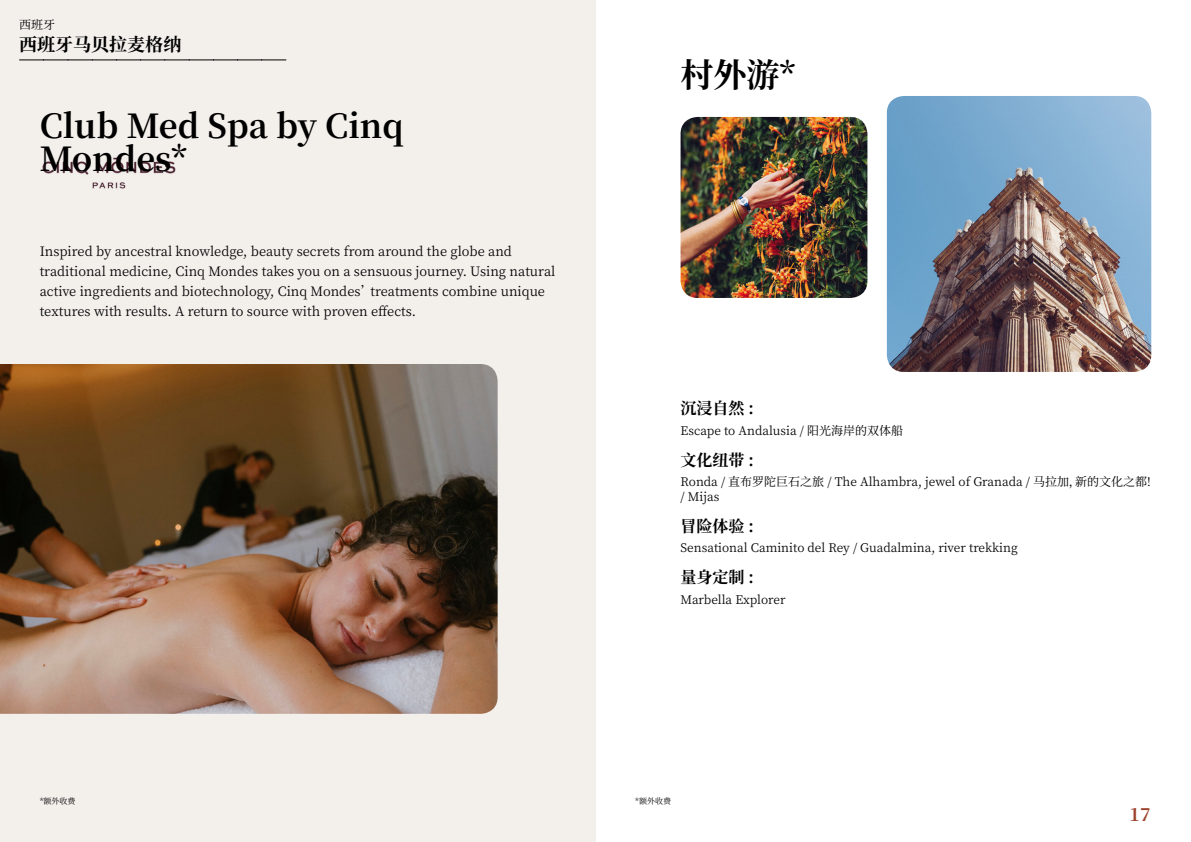
<style>
.page{position:relative;width:1191px;height:842px;background:#fff}
.page>*{position:absolute;margin:0;border:0;box-sizing:border-box;transform-origin:0 0}
.t1{font:700 33px/33px "Noto Serif SC";color:#000}
.t2{font:700 18px "Noto Serif SC";color:#000}
.t3{font:700 18px "Noto Serif SC";color:#9d432c}
.t4{font:700 16px "Noto Serif SC";color:#000}
.t5{font:13px/20px "Noto Serif SC";color:#000}
.t6{font:12px/15px "Noto Serif SC";color:#000}
.t7{font:8px "Noto Serif SC";color:#000}
</style>
<div class="page">
<div style="left:0;top:0;width:595px;height:842px;background:#f3f0ec"></div>
<img style="left:0;top:364px;width:497px;height:350px">
<img style="left:680px;top:117px;width:187px;height:181px">
<img style="left:887px;top:96px;width:264px;height:276px">
<svg style="left:20px;top:60px;width:266px;height:1px"></svg>
<img style="left:42px;top:157px;width:134px;height:32px">
<p class="t6" style="left:19px;top:17px;width:37px">西班牙</p>
<h2 class="t2" style="left:19px;top:34px;width:164px">西班牙马贝拉麦格纳</h2>
<h1 class="t1" style="left:40px;top:110px;width:365px">Club Med Spa by Cinq<br>Mondes*</h1>
<p class="t5" style="left:40px;top:242px;width:517px">Inspired by ancestral knowledge, beauty secrets from around the globe and traditional medicine, Cinq Mondes takes you on a sensuous journey. Using natural active ingredients and biotechnology, Cinq Mondes’treatments combine unique textures with results. A return to source with proven effects.</p>
<p class="t7" style="left:40px;top:797px;width:37px">*额外收费</p>
<h1 class="t1" style="left:680px;top:59px;width:117px">村外游*</h1>
<p class="t4" style="left:680px;top:400px;width:75px">沉浸自然 :</p>
<p class="t6" style="left:680px;top:423px;width:224px">Escape to Andalusia / 阳光海岸的双体船</p>
<p class="t4" style="left:680px;top:451px;width:75px">文化纽带 :</p>
<p class="t6" style="left:680px;top:475px;width:471px">Ronda / 直布罗陀巨石之旅 / The Alhambra, jewel of Granada / 马拉加，新的文化之都! / Mijas</p>
<p class="t4" style="left:680px;top:517px;width:75px">冒险体验 :</p>
<p class="t6" style="left:680px;top:541px;width:339px">Sensational Caminito del Rey / Guadalmina, river trekking</p>
<p class="t4" style="left:680px;top:568px;width:75px">量身定制 :</p>
<p class="t6" style="left:680px;top:592px;width:106px">Marbella Explorer</p>
<p class="t7" style="left:635px;top:797px;width:37px">*额外收费</p>
<h2 class="t3" style="left:1129px;top:804px;width:23px">17</h2>
</div>
